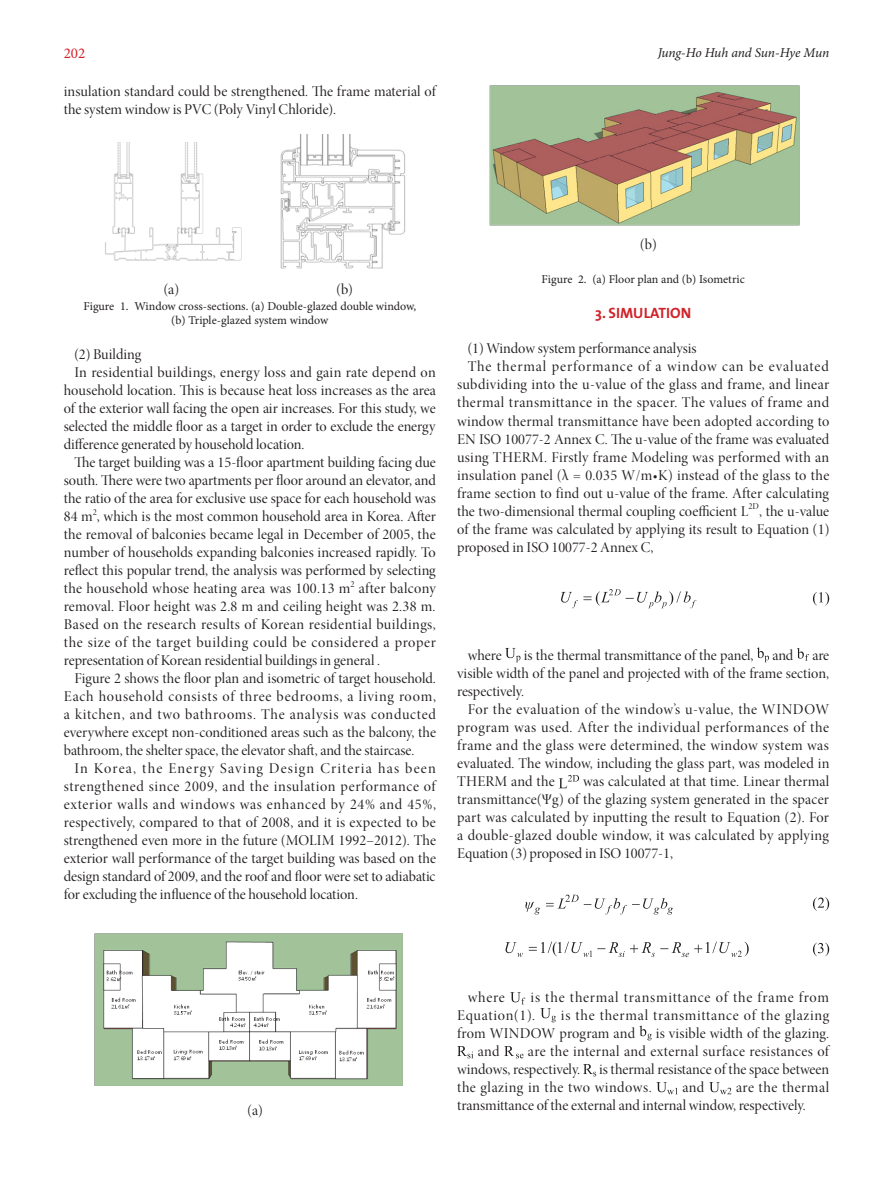
<style>
.page{position:relative;width:893px;height:1191px;background:#fff}
.page>*{position:absolute;margin:0;border:0;box-sizing:border-box;transform-origin:0 0}
.본문1{font:15px/18px "Minion Pro Disp";color:#231f20;text-align:justify}
.본문1-2{font:15px/18px "Minion Pro Disp";letter-spacing:.02em;color:#231f20}
.본문1-3{font:15px/18px "Minion Pro Disp";letter-spacing:.04em;color:#231f20}
.본문1-4{font:15px/18px "Minion Pro Disp";letter-spacing:.05em;color:#231f20}
._1__INTRODUCTION{font:700 15px "The Mix";color:#d1232a}
.t1{font:15px "Minion Pro";color:#d1232a}
.t2{font:italic 13.5px "Minion Pro";letter-spacing:-.015em;color:#231f20}
.t3{font:12px/14.4px "Minion Pro";color:#231f20;text-align:center}
</style>
<div class="page">
<svg style="left:505px;top:648px;width:15px;height:14px"></svg>
<svg style="left:757px;top:647px;width:12px;height:15px"></svg>
<svg style="left:797px;top:648px;width:12px;height:12px"></svg>
<svg style="left:559px;top:775px;width:20px;height:13px"></svg>
<svg style="left:510px;top:992px;width:15px;height:12px"></svg>
<svg style="left:540px;top:1008px;width:16px;height:14px"></svg>
<svg style="left:639px;top:1025px;width:13px;height:15px"></svg>
<svg style="left:457px;top:1046px;width:16px;height:12px"></svg>
<svg style="left:504px;top:1046px;width:19px;height:12px"></svg>
<svg style="left:583px;top:1064px;width:13px;height:12px"></svg>
<svg style="left:656px;top:1082px;width:21px;height:12px"></svg>
<svg style="left:709px;top:1082px;width:22px;height:12px"></svg>
<img style="left:105px;top:143px;width:137px;height:118px">
<img style="left:280px;top:135px;width:126px;height:134px">
<img style="left:94px;top:933px;width:309px;height:153px">
<img style="left:490px;top:85px;width:310px;height:141px">
<svg style="left:561px;top:589px;width:135px;height:19px"></svg>
<svg style="left:813px;top:592px;width:16px;height:13px"></svg>
<svg style="left:525px;top:902px;width:15px;height:12px"></svg>
<svg style="left:546px;top:894px;width:127px;height:20px"></svg>
<svg style="left:813px;top:897px;width:16px;height:14px"></svg>
<svg style="left:505px;top:941px;width:244px;height:16px"></svg>
<svg style="left:813px;top:942px;width:16px;height:14px"></svg>
<p class="t1" style="left:64px;top:43px;width:23px">202</p>
<p class="t2" style="left:658px;top:43px;width:173px">Jung-Ho Huh and Sun-Hye Mun</p>
<p class="본문1" style="left:64px;top:82px;width:374px">insulation standard could be strengthened. The frame material of the system window is PVC (Poly Vinyl Chloride).</p>
<p class="본문1" style="left:164px;top:280px;width:17px">(a)</p>
<p class="본문1" style="left:336px;top:280px;width:18px">(b)</p>
<p class="t3" style="left:83px;top:299px;width:334px">Figure 1. Window cross-sections. (a) Double-glazed double window, (b) Triple-glazed system window</p>
<p class="본문1" style="left:74px;top:345px;width:68px">(2) Building</p>
<p class="본문1" style="left:64px;top:363px;width:374px;text-indent:11px">In residential buildings, energy loss and gain rate depend on household location. This is because heat loss increases as the area of the exterior wall facing the open air increases. For this study, we selected the middle floor as a target in order to exclude the energy difference generated by household location.</p>
<p class="본문1" style="left:64px;top:453px;width:374px;text-indent:11px">The target building was a 15-floor apartment building facing due south. There were two apartments per floor around an elevator, and the ratio of the area for exclusive use space for each household was 84 m<sup>2</sup>, which is the most common household area in Korea. After the removal of balconies became legal in December of 2005, the number of households expanding balconies increased rapidly. To reflect this popular trend, the analysis was performed by selecting the household whose heating area was 100.13 m<sup>2</sup> after balcony removal. Floor height was 2.8 m and ceiling height was 2.38 m.<br>Based on the research results of Korean residential buildings, the size of the target building could be considered a proper representation of Korean residential buildings in general .</p>
<p class="본문1" style="left:64px;top:669px;width:374px;text-indent:11px">Figure 2 shows the floor plan and isometric of target household.<br>Each household consists of three bedrooms, a living room, a kitchen, and two bathrooms. The analysis was conducted everywhere except non-conditioned areas such as the balcony, the bathroom, the shelter space, the elevator shaft, and the staircase.</p>
<p class="본문1" style="left:64px;top:759px;width:374px;text-indent:11px">In Korea, the Energy Saving Design Criteria has been strengthened since 2009, and the insulation performance of exterior walls and windows was enhanced by 24% and 45%, respectively, compared to that of 2008, and it is expected to be strengthened even more in the future (MOLIM 1992–2012). The exterior wall performance of the target building was based on the design standard of 2009, and the roof and floor were set to adiabatic for excluding the influence of the household location.</p>
<p class="본문1" style="left:640px;top:235px;width:18px">(b)</p>
<p class="t3" style="left:541px;top:272px;width:205px">Figure 2. (a) Floor plan and (b) Isometric</p>
<p class="_1__INTRODUCTION" style="left:595px;top:300px;width:97px">3. SIMULATION</p>
<p class="본문1" style="left:468px;top:340px;width:230px">(1) Window system performance analysis</p>
<p class="본문1" style="left:457px;top:358px;width:374px;text-indent:11px">The thermal performance of a window can be evaluated subdividing into the u-value of the glass and frame, and linear thermal transmittance in the spacer. The values of frame and window thermal transmittance have been adopted according to EN ISO 10077-2 Annex C. The u-value of the frame was evaluated using THERM. Firstly frame Modeling was performed with an insulation panel (λ = 0.035 W/m•K) instead of the glass to the frame section to find out u-value of the frame. After calculating the two-dimensional thermal coupling coefficient L<sup>2D</sup>, the u-value of the frame was calculated by applying its result to Equation (1) proposed in ISO 10077-2 Annex C,</p>
<p class="본문1" style="left:468px;top:646px;width:35px">where</p>
<p class="본문1" style="left:524px;top:646px;width:231px">is the thermal transmittance of the panel,</p>
<p class="본문1" style="left:772px;top:646px;width:23px">and</p>
<p class="본문1" style="left:457px;top:646px;width:374px;text-indent:355px">are visible width of the panel and projected with of the frame section, respectively.</p>
<p class="본문1" style="left:457px;top:700px;width:374px;text-indent:11px">For the evaluation of the window’s u-value, the WINDOW program was used. After the individual performances of the frame and the glass were determined, the window system was evaluated. The window, including the glass part, was modeled in THERM and the</p>
<p class="본문1" style="left:457px;top:772px;width:374px;text-indent:126px">was calculated at that time. Linear thermal transmittance(Ψg) of the glazing system generated in the spacer part was calculated by inputting the result to Equation (2). For a double-glazed double window, it was calculated by applying Equation (3) proposed in ISO 10077-1,</p>
<p class="본문1" style="left:248px;top:1101px;width:17px">(a)</p>
<p class="본문1-4" style="left:457px;top:988px;width:373px;text-indent:73px">is the thermal transmittance of the frame from<br>Equation(1).</p>
<p class="본문1" style="left:468px;top:988px;width:39px">where</p>
<p class="본문1-3" style="left:457px;top:1006px;width:374px;text-indent:104px">is the thermal transmittance of the glazing from WINDOW program and</p>
<p class="본문1" style="left:656px;top:1024px;width:175px">is visible width of the glazing.</p>
<p class="본문1-2" style="left:457px;top:1042px;width:373px;text-indent:71px">are the internal and external surface resistances of windows, respectively.</p>
<p class="본문1" style="left:478px;top:1042px;width:23px">and</p>
<p class="본문1" style="left:457px;top:1060px;width:374px;text-indent:142px">is thermal resistance of the space between the glazing in the two windows.</p>
<p class="본문1" style="left:457px;top:1078px;width:374px;text-indent:279px">are the thermal transmittance of the external and internal window, respectively.</p>
<p class="본문1" style="left:682px;top:1078px;width:24px">and</p>
</div>
